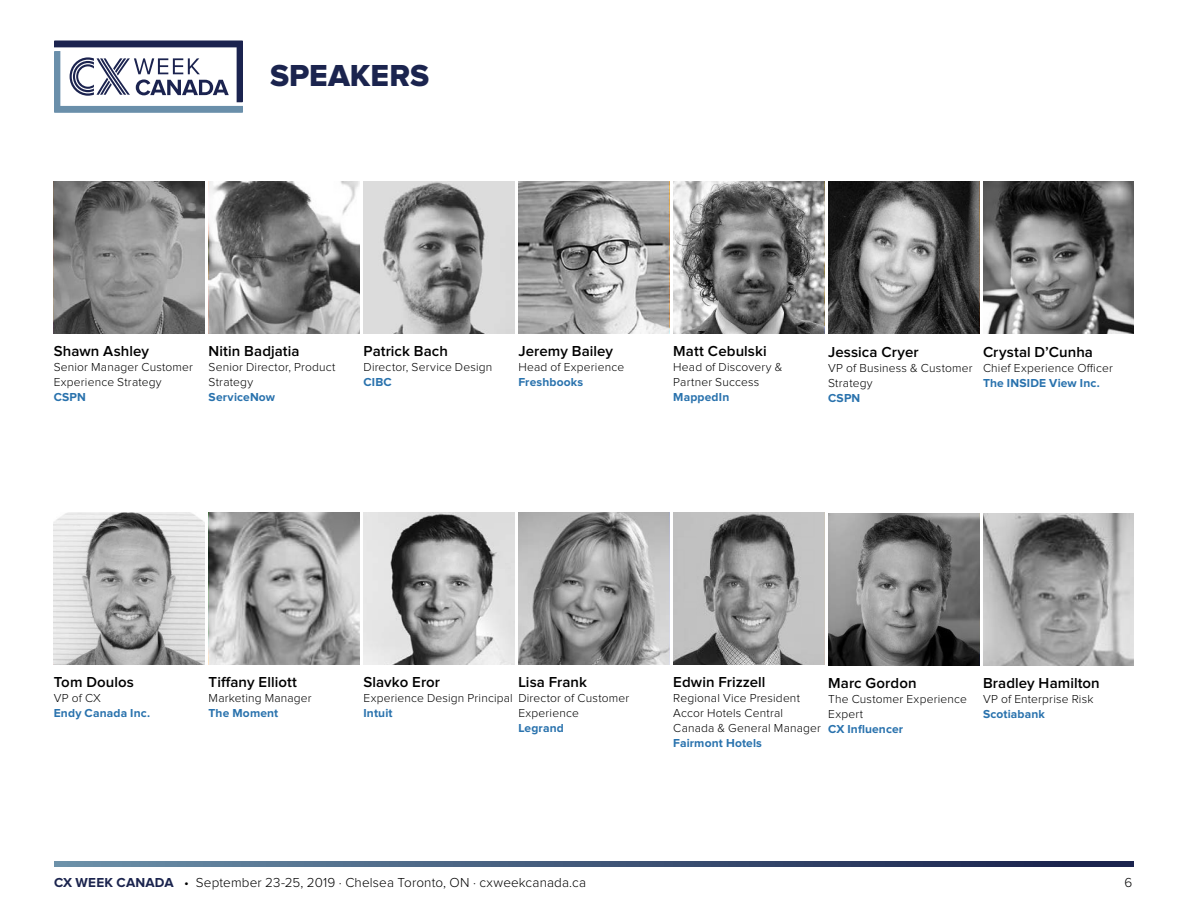
<style>
.page{position:relative;width:1188px;height:918px;background:#fff}
.page>*{position:absolute;margin:0;border:0;box-sizing:border-box;transform-origin:0 0}
.t1{font:31.5px "Proxima Nova Extrabld";color:#1b244e}
.t2{font:600 15px "Proxima Nova";letter-spacing:.005em;color:#000}
.t3{font:300 13.5px "Proxima Nova";letter-spacing:.01em;color:#000}
.t4{font:300 12px/15px "Proxima Nova";letter-spacing:.015em;color:#000}
.t5{font:700 12px "Proxima Nova";letter-spacing:.015em;color:#2972ad}
.s1{font-weight:700;color:#1b244e}
</style>
<div class="page">
<svg style="left:54px;top:861px;width:1080px;height:6px;background:#415778"></svg>
<svg style="left:54px;top:41px;width:189px;height:72px"></svg>
<img style="left:54px;top:181px;width:151px;height:153px">
<img style="left:54px;top:513px;width:151px;height:152px">
<img style="left:209px;top:181px;width:151px;height:153px">
<img style="left:209px;top:513px;width:151px;height:152px">
<img style="left:363px;top:181px;width:151px;height:153px">
<img style="left:363px;top:513px;width:151px;height:152px">
<img style="left:518px;top:181px;width:151px;height:153px">
<img style="left:518px;top:513px;width:151px;height:152px">
<img style="left:828px;top:181px;width:151px;height:153px">
<img style="left:828px;top:514px;width:151px;height:152px">
<img style="left:983px;top:181px;width:151px;height:153px">
<img style="left:983px;top:514px;width:151px;height:152px">
<img style="left:673px;top:513px;width:151px;height:152px">
<img style="left:673px;top:181px;width:151px;height:153px">
<h1 class="t1" style="left:270px;top:61px;width:161px">SPEAKERS</h1>
<p class="t2" style="left:54px;top:344px;width:97px">Shawn Ashley</p>
<p class="t4" style="left:54px;top:360px;width:141px">Senior Manager Customer<br>Experience Strategy</p>
<p class="t5" style="left:54px;top:392px;width:34px">CSPN</p>
<p class="t2" style="left:209px;top:344px;width:92px">Nitin Badjatia</p>
<p class="t4" style="left:209px;top:360px;width:129px">Senior Director, Product<br>Strategy</p>
<p class="t5" style="left:209px;top:392px;width:68px">ServiceNow</p>
<p class="t2" style="left:363px;top:344px;width:86px">Patrick Bach</p>
<p class="t4" style="left:363px;top:360px;width:130px">Director, Service Design</p>
<p class="t5" style="left:363px;top:377px;width:30px">CIBC</p>
<p class="t2" style="left:518px;top:344px;width:96px">Jeremy Bailey</p>
<p class="t4" style="left:518px;top:360px;width:107px">Head of Experience</p>
<p class="t5" style="left:518px;top:377px;width:66px">Freshbooks</p>
<p class="t2" style="left:673px;top:344px;width:95px">Matt Cebulski</p>
<p class="t4" style="left:673px;top:360px;width:111px">Head of Discovery &amp;<br>Partner Success</p>
<p class="t5" style="left:673px;top:392px;width:58px">MappedIn</p>
<p class="t2" style="left:828px;top:345px;width:92px">Jessica Cryer</p>
<p class="t4" style="left:828px;top:361px;width:146px">VP of Business &amp; Customer<br>Strategy</p>
<p class="t5" style="left:828px;top:392px;width:34px">CSPN</p>
<p class="t2" style="left:983px;top:345px;width:112px">Crystal D’Cunha</p>
<p class="t4" style="left:983px;top:361px;width:131px">Chief Experience Officer</p>
<p class="t5" style="left:983px;top:377px;width:118px">The INSIDE View Inc.</p>
<p class="t2" style="left:54px;top:675px;width:82px">Tom Doulos</p>
<p class="t4" style="left:54px;top:691px;width:49px">VP of CX</p>
<p class="t5" style="left:54px;top:708px;width:98px">Endy Canada Inc.</p>
<p class="t2" style="left:209px;top:675px;width:90px">Tiffany Elliott</p>
<p class="t4" style="left:209px;top:691px;width:105px">Marketing Manager</p>
<p class="t5" style="left:209px;top:708px;width:71px">The Moment</p>
<p class="t2" style="left:363px;top:675px;width:78px">Slavko Eror</p>
<p class="t4" style="left:363px;top:691px;width:151px">Experience Design Principal</p>
<p class="t5" style="left:363px;top:708px;width:31px">Intuit</p>
<p class="t2" style="left:518px;top:675px;width:70px">Lisa Frank</p>
<p class="t4" style="left:518px;top:691px;width:112px">Director of Customer<br>Experience</p>
<p class="t5" style="left:518px;top:723px;width:47px">Legrand</p>
<p class="t2" style="left:673px;top:675px;width:94px">Edwin Frizzell</p>
<p class="t4" style="left:673px;top:691px;width:149px">Regional Vice President<br>Accor Hotels Central<br>Canada &amp; General Manager</p>
<p class="t5" style="left:673px;top:738px;width:90px">Fairmont Hotels</p>
<p class="t2" style="left:828px;top:676px;width:90px">Marc Gordon</p>
<p class="t4" style="left:828px;top:692px;width:140px">The Customer Experience<br>Expert</p>
<p class="t5" style="left:828px;top:724px;width:77px">CX Influencer</p>
<p class="t2" style="left:983px;top:676px;width:118px">Bradley Hamilton</p>
<p class="t4" style="left:983px;top:692px;width:112px">VP of Enterprise Risk</p>
<p class="t5" style="left:983px;top:709px;width:63px">Scotiabank</p>
<p class="t3" style="left:54px;top:876px;width:534px"><span class="s1">CX WEEK CANADA</span> • September 23-25, 2019 · Chelsea Toronto, ON · cxweekcanada.ca</p>
<p class="t3" style="left:1125px;top:876px;width:9px">6</p>
</div>
